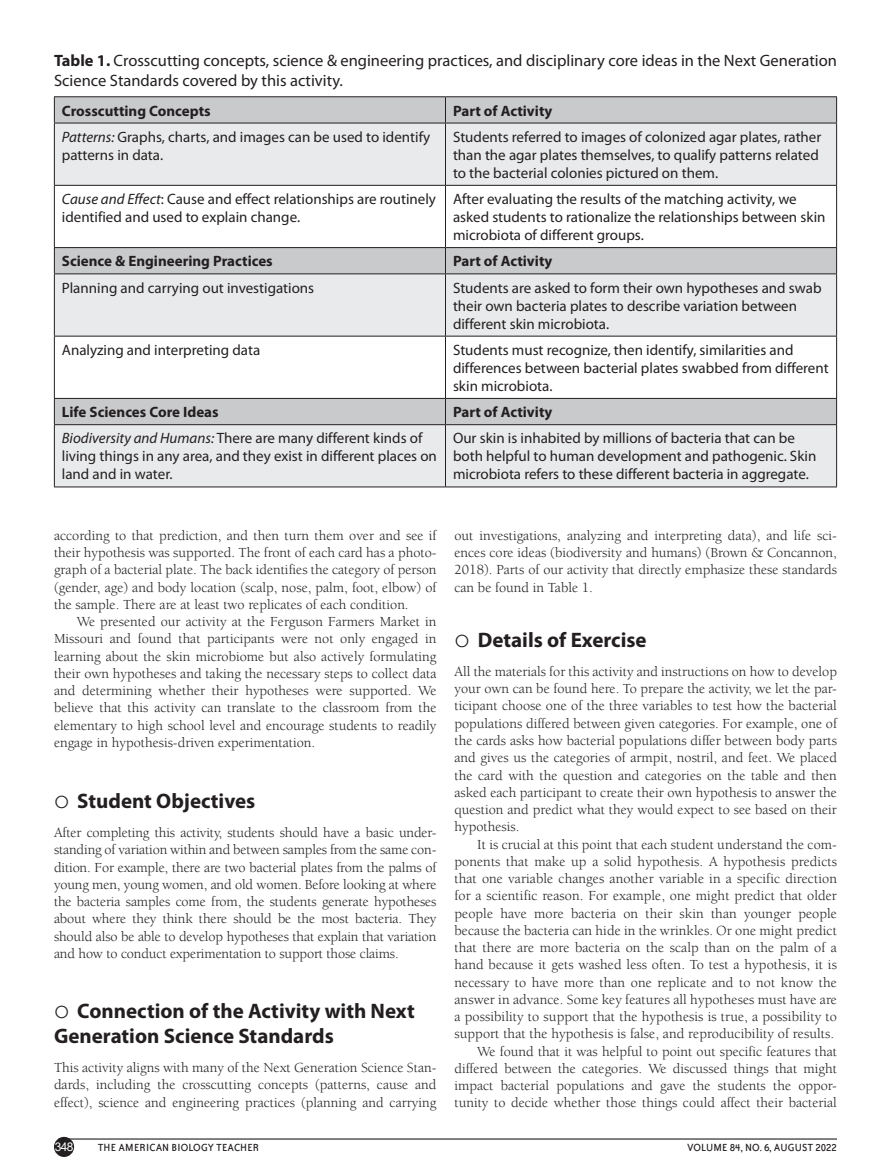
<style>
.page{position:relative;width:891px;height:1175px;background:#fff}
.page>*{position:absolute;margin:0;border:0;box-sizing:border-box;transform-origin:0 0}
.t1{font:700 21px/25.5px "Myriad Pro";color:#231f20}
.TCP{font:16.5px/19.5px "Myriad Pro";color:#231f20}
.TT{font:15px/18px "Myriad Pro";color:#231f20}
.TCH{font:700 15px "Myriad Pro";color:#231f20}
.TEXT_IND{font:14.25px/17.2px "Berkeley Std";color:#231f20;text-align:justify}
.TEXT{font:14.25px/17.2px "Berkeley Std";color:#231f20;text-align:justify}
.t2{font:12px "Bailey Sans ITC";letter-spacing:.015em;color:#231f20}
.t3{font:12px "Arial";color:#fff}
.s1{font-weight:700}
.s2{font-style:italic}
</style>
<div class="page">
<div style="left:54px;top:1136px;width:20px;height:20px;background:#231f20;border-radius:50%"></div>
<hr style="left:59px;top:1138px;width:778px;height:1px;background:#231f20">
<svg style="left:55px;top:97px;width:781px;height:26px;background:#c4c5c7"></svg>
<svg style="left:55px;top:124px;width:781px;height:362px;fill:#e9eaeb"></svg>
<svg style="left:54px;top:97px;width:1px;height:26px"></svg>
<hr style="left:54px;top:96px;width:392px;height:1px;background:#231f20">
<hr style="left:446px;top:96px;width:391px;height:1px;background:#231f20">
<svg style="left:445px;top:97px;width:1px;height:26px"></svg>
<svg style="left:836px;top:97px;width:1px;height:26px"></svg>
<hr style="left:54px;top:123px;width:1px;height:62px;background:#231f20">
<hr style="left:54px;top:123px;width:392px;height:1px;background:#231f20">
<hr style="left:446px;top:123px;width:391px;height:1px;background:#231f20">
<hr style="left:445px;top:123px;width:1px;height:62px;background:#231f20">
<hr style="left:836px;top:123px;width:1px;height:62px;background:#231f20">
<hr style="left:54px;top:186px;width:1px;height:61px;background:#231f20">
<hr style="left:54px;top:185px;width:392px;height:1px;background:#231f20">
<hr style="left:446px;top:185px;width:391px;height:1px;background:#231f20">
<hr style="left:445px;top:186px;width:1px;height:61px;background:#231f20">
<hr style="left:836px;top:186px;width:1px;height:61px;background:#231f20">
<svg style="left:54px;top:248px;width:1px;height:25px"></svg>
<hr style="left:54px;top:247px;width:392px;height:1px;background:#231f20">
<svg style="left:445px;top:248px;width:1px;height:25px"></svg>
<hr style="left:446px;top:247px;width:391px;height:1px;background:#231f20">
<svg style="left:836px;top:248px;width:1px;height:25px"></svg>
<hr style="left:54px;top:274px;width:1px;height:62px;background:#231f20">
<hr style="left:54px;top:273px;width:392px;height:1px;background:#231f20">
<hr style="left:445px;top:274px;width:1px;height:62px;background:#231f20">
<hr style="left:446px;top:273px;width:391px;height:1px;background:#231f20">
<hr style="left:836px;top:274px;width:1px;height:62px;background:#231f20">
<hr style="left:54px;top:336px;width:1px;height:62px;background:#231f20">
<hr style="left:54px;top:336px;width:392px;height:1px;background:#231f20">
<hr style="left:445px;top:336px;width:1px;height:62px;background:#231f20">
<hr style="left:446px;top:336px;width:391px;height:1px;background:#231f20">
<hr style="left:836px;top:336px;width:1px;height:62px;background:#231f20">
<svg style="left:54px;top:399px;width:1px;height:25px"></svg>
<hr style="left:54px;top:398px;width:392px;height:1px;background:#231f20">
<svg style="left:445px;top:399px;width:1px;height:25px"></svg>
<hr style="left:446px;top:398px;width:391px;height:1px;background:#231f20">
<svg style="left:836px;top:399px;width:1px;height:25px"></svg>
<hr style="left:54px;top:425px;width:1px;height:61px;background:#231f20">
<hr style="left:54px;top:424px;width:392px;height:1px;background:#231f20">
<hr style="left:54px;top:486px;width:392px;height:1px;background:#231f20">
<hr style="left:445px;top:425px;width:1px;height:61px;background:#231f20">
<hr style="left:446px;top:424px;width:391px;height:1px;background:#231f20">
<hr style="left:836px;top:425px;width:1px;height:61px;background:#231f20">
<hr style="left:446px;top:486px;width:391px;height:1px;background:#231f20">
<p class="TCP" style="left:54px;top:50px;width:785px"><span class="s1">Table 1.</span> Crosscutting concepts, science &amp; engineering practices, and disciplinary core ideas in the Next Generation<br>Science Standards covered by this activity.</p>
<p class="TCH" style="left:62px;top:99px;width:150px">Crosscutting Concepts</p>
<p class="TCH" style="left:453px;top:99px;width:101px">Part of Activity</p>
<p class="TT" style="left:62px;top:127px;width:370px"><span class="s2">Patterns:</span> Graphs, charts, and images can be used to identify patterns in data.</p>
<p class="TT" style="left:453px;top:127px;width:370px">Students referred to images of colonized agar plates, rather than the agar plates themselves, to qualify patterns related to the bacterial colonies pictured on them.</p>
<p class="TT" style="left:62px;top:189px;width:376px"><span class="s2">Cause and Effect</span>: Cause and effect relationships are routinely identified and used to explain change.</p>
<p class="TT" style="left:453px;top:189px;width:374px">After evaluating the results of the matching activity, we asked students to rationalize the relationships between skin microbiota of different groups.</p>
<p class="TCH" style="left:62px;top:250px;width:212px">Science &amp; Engineering Practices</p>
<p class="TCH" style="left:453px;top:250px;width:101px">Part of Activity</p>
<p class="TT" style="left:62px;top:278px;width:254px">Planning and carrying out investigations</p>
<p class="TT" style="left:453px;top:278px;width:370px">Students are asked to form their own hypotheses and swab their own bacteria plates to describe variation between different skin microbiota.</p>
<p class="TT" style="left:62px;top:340px;width:200px">Analyzing and interpreting data</p>
<p class="TT" style="left:453px;top:340px;width:377px">Students must recognize, then identify, similarities and differences between bacterial plates swabbed from different skin microbiota.</p>
<p class="TCH" style="left:62px;top:401px;width:158px">Life Sciences Core Ideas</p>
<p class="TCH" style="left:453px;top:401px;width:101px">Part of Activity</p>
<p class="TT" style="left:62px;top:428px;width:377px"><span class="s2">Biodiversity and Humans:</span> There are many different kinds of living things in any area, and they exist in different places on land and in water.</p>
<p class="TT" style="left:453px;top:428px;width:365px">Our skin is inhabited by millions of bacteria that can be both helpful to human development and pathogenic. Skin microbiota refers to these different bacteria in aggregate.</p>
<p class="TEXT_IND" style="left:54px;top:527px;width:384px">according to that prediction, and then turn them over and see if their hypothesis was supported. The front of each card has a photo&shy;graph of a bacterial plate. The back identifies the category of person (gender, age) and body location (scalp, nose, palm, foot, elbow) of the sample. There are at least two replicates of each condition.</p>
<p class="TEXT_IND" style="left:54px;top:613px;width:384px;text-indent:23px">We presented our activity at the Ferguson Farmers Market in Missouri and found that participants were not only engaged in learning about the skin microbiome but also actively formulating their own hypotheses and taking the necessary steps to collect data and determining whether their hypotheses were supported. We believe that this activity can translate to the classroom from the elementary to high school level and encourage students to readily engage in hypothesis-driven experimentation.</p>
<p class="t1" style="left:77px;top:787px;width:180px">Student Objectives</p>
<p class="TEXT" style="left:54px;top:824px;width:384px">After completing this activity, students should have a basic under&shy;standing of variation within and between samples from the same con&shy;dition. For example, there are two bacterial plates from the palms of young men, young women, and old women. Before looking at where the bacteria samples come from, the students generate hypotheses about where they think there should be the most bacteria. They should also be able to develop hypotheses that explain that variation and how to conduct experimentation to support those claims.</p>
<p class="t1" style="left:54px;top:996px;width:362px;text-indent:23px">Connection of the Activity with Next<br>Generation Science Standards</p>
<p class="TEXT" style="left:54px;top:1059px;width:384px">This activity aligns with many of the Next Generation Science Stan&shy;dards, including the crosscutting concepts (patterns, cause and effect), science and engineering practices (planning and carrying</p>
<p class="TEXT" style="left:454px;top:527px;width:384px">out investigations, analyzing and interpreting data), and life sci&shy;ences core ideas (biodiversity and humans) (Brown &amp; Concannon, 2018). Parts of our activity that directly emphasize these standards can be found in Table 1.</p>
<p class="t1" style="left:478px;top:626px;width:170px">Details of Exercise</p>
<p class="TEXT" style="left:454px;top:663px;width:384px">All the materials for this activity and instructions on how to develop your own can be found here. To prepare the activity, we let the par&shy;ticipant choose one of the three variables to test how the bacterial populations differed between given categories. For example, one of the cards asks how bacterial populations differ between body parts and gives us the categories of armpit, nostril, and feet. We placed the card with the question and categories on the table and then asked each participant to create their own hypothesis to answer the question and predict what they would expect to see based on their hypothesis.</p>
<p class="TEXT_IND" style="left:454px;top:835px;width:384px;text-indent:23px">It is crucial at this point that each student understand the com&shy;ponents that make up a solid hypothesis. A hypothesis predicts that one variable changes another variable in a specific direction for a scientific reason. For example, one might predict that older people have more bacteria on their skin than younger people because the bacteria can hide in the wrinkles. Or one might predict that there are more bacteria on the scalp than on the palm of a hand because it gets washed less often. To test a hypothesis, it is necessary to have more than one replicate and to not know the answer in advance. Some key features all hypotheses must have are a possibility to support that the hypothesis is true, a possibility to support that the hypothesis is false, and reproducibility of results.</p>
<p class="TEXT_IND" style="left:454px;top:1042px;width:384px;text-indent:23px">We found that it was helpful to point out specific features that differed between the categories. We discussed things that might impact bacterial populations and gave the students the oppor&shy;tunity to decide whether those things could affect their bacterial</p>
<p class="t3" style="left:55px;top:1138px;width:20px">348</p>
<p class="t2" style="left:98px;top:1141px;width:163px">THE AMERICAN BIOLOGY TEACHER</p>
<p class="t2" style="left:687px;top:1141px;width:151px">VOLUME 84, NO. 6, AUGUST 2022</p>
</div>
